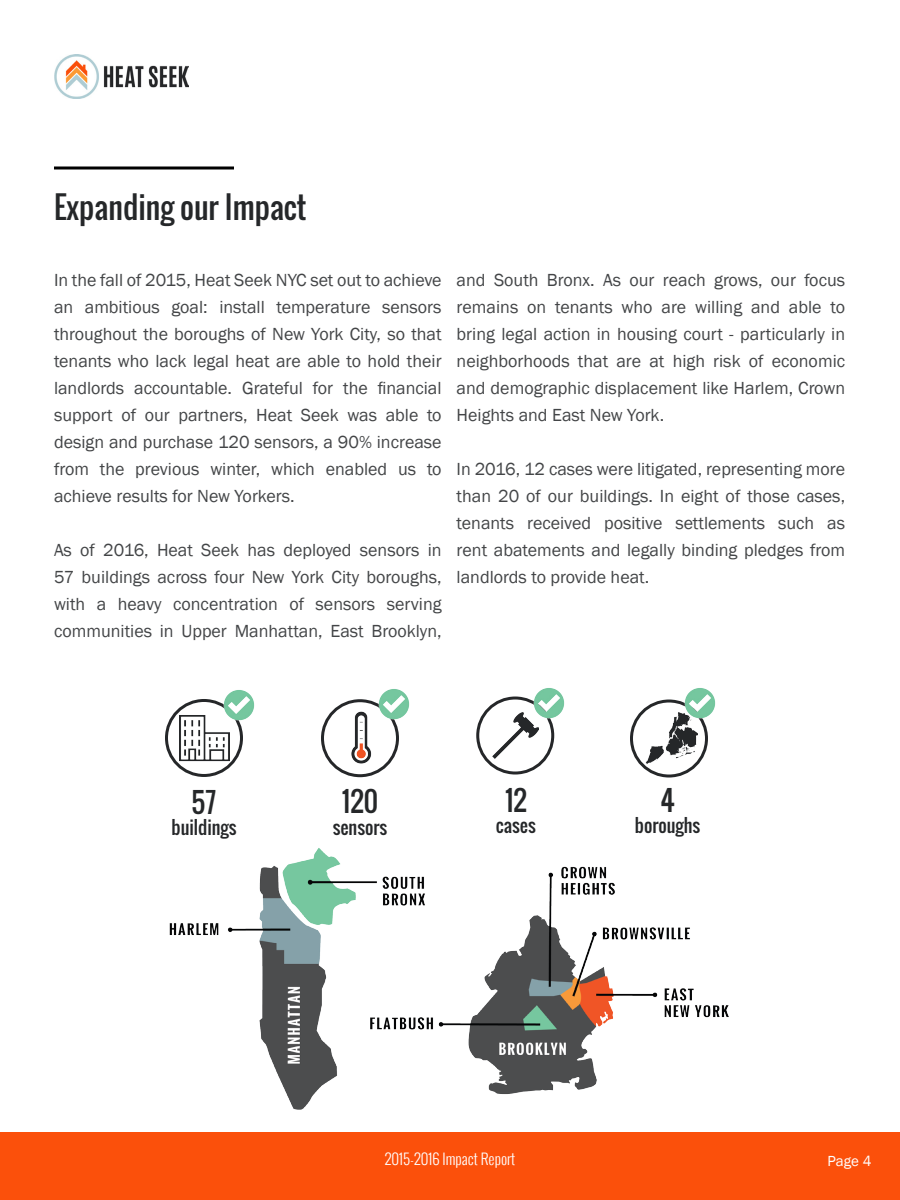
<style>
.page{position:relative;width:900px;height:1200px;background:#fff}
.page>*{position:absolute;margin:0;border:0;box-sizing:border-box;transform-origin:0 0}
.t1{font:30px "Oswald";color:#252729}
.t2{font:27px "Oswald";color:#252729}
.t3{font:18px/27px "Franklin Gothic";color:#434547;text-align:justify}
.t4{font:18px "Oswald";color:#252729}
.t5{font:300 15px "Oswald";color:#fff}
.t6{font:15px "Franklin Gothic";color:#fff}
</style>
<div class="page">
<img style="left:169px;top:848px;width:560px;height:262px">
<div style="left:0;top:1132px;width:900px;height:68px;background:#fb500b"></div>
<img style="left:54px;top:54px;width:135px;height:45px">
<svg style="left:54px;top:166px;width:180px;height:4px"></svg>
<div style="left:165px;top:699px;width:78px;height:78px;border:3px solid #252729;border-radius:50%"></div>
<img style="left:180px;top:709px;width:50px;height:58px">
<div style="left:321px;top:699px;width:78px;height:78px;border:3px solid #252729;border-radius:50%"></div>
<img style="left:332px;top:700px;width:58px;height:75px">
<img style="left:223px;top:690px;width:32px;height:37px">
<img style="left:377px;top:689px;width:33px;height:37px">
<div style="left:476px;top:697px;width:78px;height:78px;border:3px solid #252729;border-radius:50%"></div>
<img style="left:492px;top:706px;width:46px;height:60px">
<div style="left:630px;top:700px;width:78px;height:78px;border:3px solid #252729;border-radius:50%"></div>
<img style="left:642px;top:701px;width:56px;height:75px">
<img style="left:532px;top:688px;width:33px;height:36px">
<img style="left:683px;top:688px;width:33px;height:36px">
<h1 class="t1" style="left:54px;top:185px;width:254px">Expanding our Impact</h1>
<p class="t3" style="left:54px;top:266px;width:389px">In the fall of 2015, Heat Seek NYC set out to achieve an ambitious goal: install temperature sensors throughout the boroughs of New York City, so that tenants who lack legal heat are able to hold their landlords accountable. Grateful for the financial support of our partners, Heat Seek was able to design and purchase 120 sensors, a 90% increase from the previous winter, which enabled us to achieve results for New Yorkers.</p>
<p class="t3" style="left:54px;top:536px;width:389px">As of 2016, Heat Seek has deployed sensors in 57 buildings across four New York City boroughs, with a heavy concentration of sensors serving communities in Upper Manhattan, East Brooklyn,</p>
<p class="t3" style="left:457px;top:266px;width:390px">and South Bronx. As our reach grows, our focus remains on tenants who are willing and able to bring legal action in housing court - particularly in neighborhoods that are at high risk of economic and demographic displacement like Harlem, Crown Heights and East New York.</p>
<p class="t3" style="left:457px;top:455px;width:390px">In 2016, 12 cases were litigated, representing more than 20 of our buildings. In eight of those cases, tenants received positive settlements such as rent abatements and legally binding pledges from landlords to provide heat.</p>
<h2 class="t2" style="left:192px;top:781px;width:26px">57</h2>
<p class="t4" style="left:172px;top:814px;width:66px">buildings</p>
<h2 class="t2" style="left:342px;top:781px;width:38px">120</h2>
<p class="t4" style="left:333px;top:813px;width:56px">sensors</p>
<h2 class="t2" style="left:505px;top:779px;width:23px">12</h2>
<p class="t4" style="left:496px;top:812px;width:41px">cases</p>
<h2 class="t2" style="left:660px;top:779px;width:16px">4</h2>
<p class="t4" style="left:635px;top:812px;width:67px">boroughs</p>
<p class="t5" style="left:385px;top:1148px;width:132px">2015-2016 Impact Report</p>
<p class="t6" style="left:828px;top:1152px;width:45px">Page 4</p>
</div>
